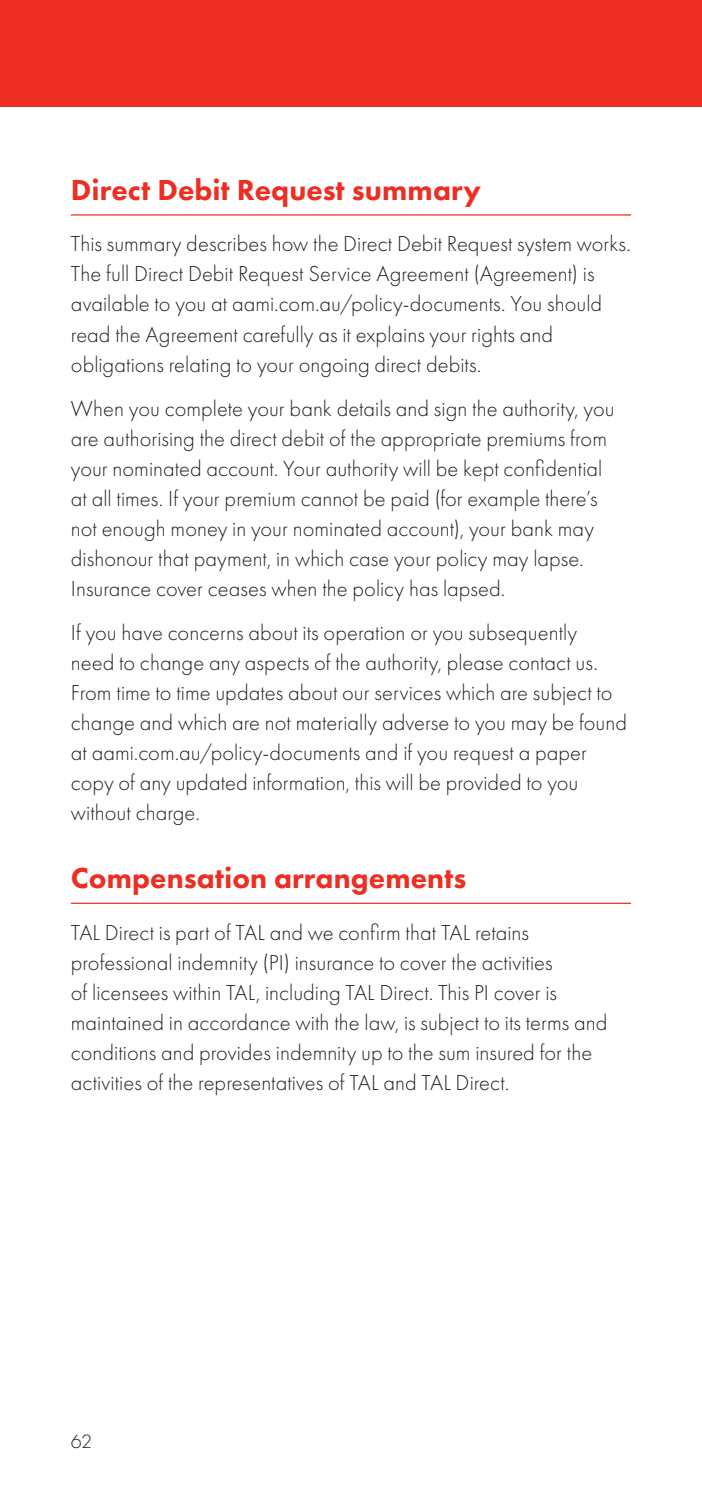
<style>
.page{position:relative;width:702px;height:1489px;background:#fff}
.page>*{position:absolute;margin:0;border:0;box-sizing:border-box;transform-origin:0 0}
.AAMI_Heading_Level_2{font:800 30px "Futura PT";letter-spacing:.005em;color:#ee2e22}
.AAMI_Body_Copy{font:300 22.5px/30px "Futura PT";color:#231f20}
.t1{font:300 20px "Futura PT";color:#231f20}
</style>
<div class="page">
<div style="left:0;top:0;width:702px;height:107px;background:#ee2e22"></div>
<hr style="left:71px;top:214px;width:560px;height:1px;background:#ee2e22">
<hr style="left:71px;top:902px;width:560px;height:1px;background:#ee2e22">
<p class="AAMI_Heading_Level_2" style="left:71px;top:171px;width:411px">Direct Debit Request summary</p>
<p class="AAMI_Body_Copy" style="left:71px;top:229px;width:561px">This summary describes how the Direct Debit Request system works.<br>The full Direct Debit Request Service Agreement (Agreement) is available to you at aami.com.au/policy-documents. You should read the Agreement carefully as it explains your rights and obligations relating to your ongoing direct debits.</p>
<p class="AAMI_Body_Copy" style="left:71px;top:393px;width:545px">When you complete your bank details and sign the authority, you are authorising the direct debit of the appropriate premiums from your nominated account. Your authority will be kept confidential at all times. If your premium cannot be paid (for example there’s not enough money in your nominated account), your bank may dishonour that payment, in which case your policy may lapse.<br>Insurance cover ceases when the policy has lapsed.</p>
<p class="AAMI_Body_Copy" style="left:71px;top:617px;width:557px">If you have concerns about its operation or you subsequently<br>need to change any aspects of the authority, please contact us.<br>From time to time updates about our services which are subject to change and which are not materially adverse to you may be found at aami.com.au/policy-documents and if you request a paper copy of any updated information, this will be provided to you without charge.</p>
<p class="AAMI_Heading_Level_2" style="left:71px;top:859px;width:397px">Compensation arrangements</p>
<p class="AAMI_Body_Copy" style="left:71px;top:917px;width:538px">TAL Direct is part of TAL and we confirm that TAL retains professional indemnity (PI) insurance to cover the activities<br>of licensees within TAL, including TAL Direct. This PI cover is maintained in accordance with the law, is subject to its terms and conditions and provides indemnity up to the sum insured for the activities of the representatives of TAL and TAL Direct.</p>
<p class="t1" style="left:71px;top:1429px;width:23px">62</p>
</div>
